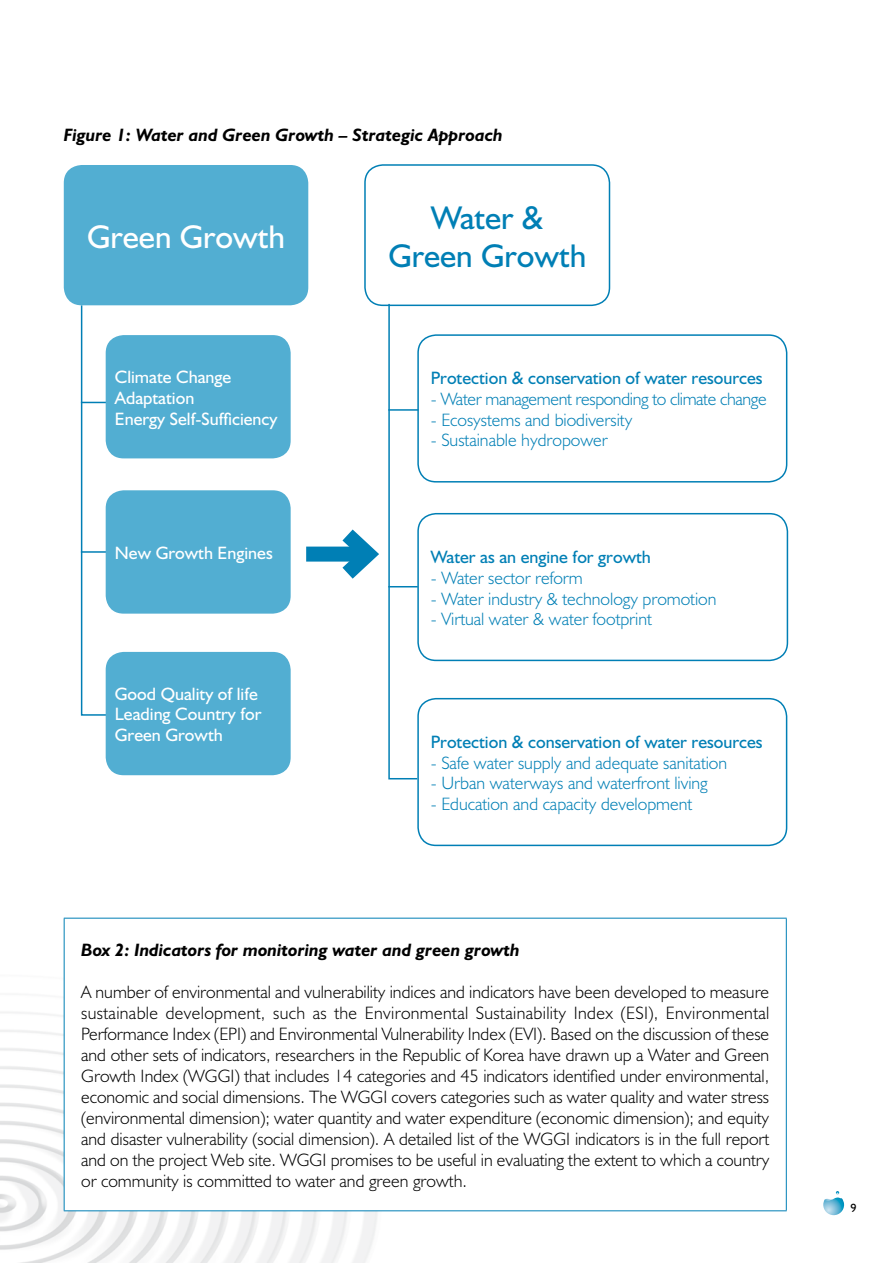
<style>
.page{position:relative;width:893px;height:1263px;background:#fff}
.page>*{position:absolute;margin:0;border:0;box-sizing:border-box;transform-origin:0 0}
.t1{font:33px/38px "Humanist 521 BT";color:#007fb5;text-align:center}
.t2{font:33px "Humanist 521 BT";color:#fff}
.t3{font:300 18px/21px "Humanist 521 BT";color:#000;text-align:justify}
.t4{font:300 18px "Humanist 521 BT";color:#007fb5}
.t5{font:18px/20.7px "Humanist 521 BT";color:#fff}
.t6{font:18px "Humanist 521 BT";color:#007fb5}
.t7{font:italic 700 18px "Humanist 521 BT";color:#000}
.t8{font:300 18px "Humanist 521 BT";letter-spacing:-.02em;color:#007fb5}
.t9{font:12px "Humanist 521 BT";color:#000}
</style>
<div class="page">
<svg style="left:823px;top:1191px;width:21px;height:24px"></svg>
<img style="left:0;top:956px;width:406px;height:307px">
<svg style="left:80px;top:305px;width:68px;height:411px"></svg>
<div style="left:64px;top:918px;width:722px;height:293px;background:#fff"></div>
<hr style="left:64px;top:918px;width:723px;height:1px;background:#007fb5">
<hr style="left:64px;top:918px;width:1px;height:292px;background:#007fb5">
<hr style="left:786px;top:918px;width:1px;height:292px;background:#007fb5">
<hr style="left:64px;top:1210px;width:723px;height:1px;background:#007fb5">
<div style="left:64px;top:165px;width:244px;height:140px;background:#52aed2;border-radius:18px"></div>
<div style="left:106px;top:335px;width:185px;height:123px;background:#52aed2;border-radius:18px"></div>
<div style="left:417px;top:334px;width:370px;height:148px;border:2px solid #007fb5;border-radius:18px"></div>
<div style="left:417px;top:513px;width:371px;height:148px;border:2px solid #007fb5;border-radius:18px"></div>
<div style="left:417px;top:698px;width:370px;height:148px;border:2px solid #007fb5;border-radius:18px"></div>
<div style="left:106px;top:490px;width:185px;height:124px;background:#52aed2;border-radius:18px"></div>
<div style="left:106px;top:652px;width:185px;height:123px;background:#52aed2;border-radius:18px"></div>
<div style="left:364px;top:164px;width:246px;height:142px;border:2px solid #007fb5;border-radius:18px"></div>
<div style="left:306px;top:547px;width:62px;height:15px;background:#007fb5"></div>
<svg style="left:326px;top:302px;width:93px;height:478px"></svg>
<p class="t7" style="left:64px;top:123px;width:441px">Figure 1: Water and Green Growth – Strategic Approach</p>
<h1 class="t2" style="left:87px;top:216px;width:199px">Green Growth</h1>
<h1 class="t1" style="left:388px;top:198px;width:199px">Water &amp;<br>Green Growth</h1>
<p class="t5" style="left:115px;top:366px;width:164px">Climate Change<br>Adaptation<br>Energy Self-Sufficiency</p>
<p class="t6" style="left:431px;top:367px;width:333px">Protection &amp; conservation of water resources</p>
<p class="t8" style="left:431px;top:388px;width:337px">- Water management responding to climate change</p>
<p class="t4" style="left:431px;top:408px;width:203px">- Ecosystems and biodiversity</p>
<p class="t4" style="left:431px;top:429px;width:179px">- Sustainable hydropower</p>
<p class="t5" style="left:115px;top:542px;width:159px">New Growth Engines</p>
<p class="t5" style="left:115px;top:683px;width:148px">Good Quality of life<br>Leading Country for<br>Green Growth</p>
<p class="t6" style="left:431px;top:546px;width:222px">Water as an engine for growth</p>
<p class="t4" style="left:431px;top:567px;width:153px">- Water sector reform</p>
<p class="t4" style="left:431px;top:587px;width:287px">- Water industry &amp; technology promotion</p>
<p class="t4" style="left:431px;top:608px;width:223px">- Virtual water &amp; water footprint</p>
<p class="t6" style="left:431px;top:731px;width:333px">Protection &amp; conservation of water resources</p>
<p class="t4" style="left:431px;top:751px;width:298px">- Safe water supply and adequate sanitation</p>
<p class="t4" style="left:431px;top:772px;width:278px">- Urban waterways and waterfront living</p>
<p class="t4" style="left:431px;top:793px;width:263px">- Education and capacity development</p>
<p class="t7" style="left:81px;top:938px;width:440px">Box 2: Indicators for monitoring water and green growth</p>
<p class="t3" style="left:81px;top:981px;width:690px">A number of environmental and vulnerability indices and indicators have been developed to measure sustainable development, such as the Environmental Sustainability Index (ESI), Environmental Performance Index (EPI) and Environmental Vulnerability Index (EVI). Based on the discussion of these and other sets of indicators, researchers in the Republic of Korea have drawn up a Water and Green Growth Index (WGGI) that includes 14 categories and 45 indicators identified under environmental, economic and social dimensions. The WGGI covers categories such as water quality and water stress (environmental dimension); water quantity and water expenditure (economic dimension); and equity and disaster vulnerability (social dimension). A detailed list of the WGGI indicators is in the full report and on the project Web site. WGGI promises to be useful in evaluating the extent to which a country or community is committed to water and green growth.</p>
<p class="t9" style="left:850px;top:1200px;width:8px">9</p>
</div>
